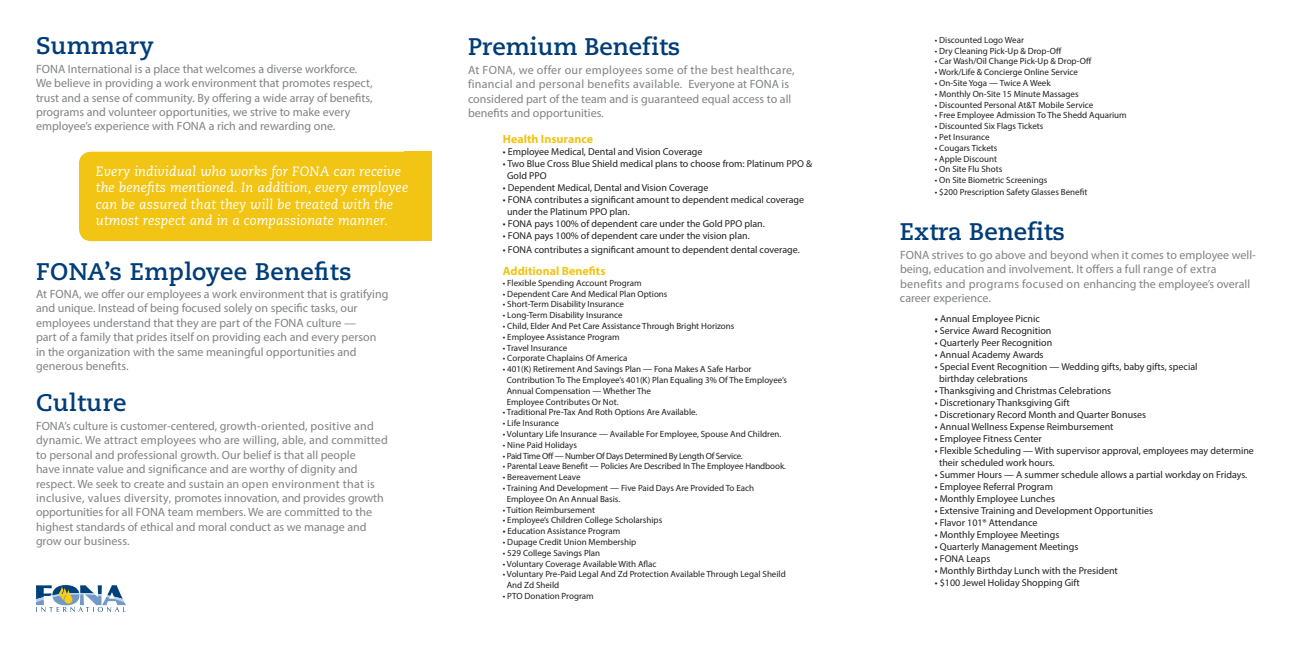
<style>
.page{position:relative;width:1296px;height:648px;background:#fff}
.page>*{position:absolute;margin:0;border:0;box-sizing:border-box;transform-origin:0 0}
.t1{font:700 24px "Caecilia LT Std";color:#003d78}
.t2{font:italic 13.5px/16.2px "Caecilia LT Std";letter-spacing:.01em;color:#fff}
.t3{font:12px/14.4px "Myriad Pro";color:#808285}
.t4{font:700 12px "Myriad Pro";color:#f2c414}
.t5{font:10px "Myriad Pro";color:#231f20}
.t6{font:9px "Myriad Pro";color:#231f20}
.t7{font:9px "Myriad Pro";letter-spacing:-.03em;color:#231f20}
.s1{font-weight:600}
</style>
<div class="page">
<svg style="left:36px;top:585px;width:90px;height:27px"></svg>
<div style="left:79px;top:152px;width:353px;height:89px;background:#f2c414;border-radius:12px"></div>
<div style="left:405px;top:152px;width:27px;height:89px;background:#f2c414"></div>
<p class="t1" style="left:36px;top:32px;width:120px">Summary</p>
<p class="t3" style="left:36px;top:61px;width:338px">FONA International is a place that welcomes a diverse workforce.<br>We believe in providing a work environment that promotes respect, trust and a sense of community. By offering a wide array of benefits, programs and volunteer opportunities, we strive to make every employee’s experience with FONA a rich and rewarding one.</p>
<p class="t2" style="left:96px;top:164px;width:314px">Every individual who works for FONA can receive the benefits mentioned. In addition, every employee can be assured that they will be treated with the utmost respect and in a compassionate manner.</p>
<p class="t1" style="left:36px;top:257px;width:317px">FONA’s Employee Benefits</p>
<p class="t3" style="left:36px;top:287px;width:354px">At FONA, we offer our employees a work environment that is gratifying</p>
<p class="t3" style="left:36px;top:301px;width:323px">and unique. Instead of being focused solely on specific tasks, our employees understand that they are part of the FONA culture —</p>
<p class="t3" style="left:36px;top:330px;width:342px">part of a family that prides itself on providing each and every person</p>
<p class="t3" style="left:36px;top:344px;width:322px">in the organization with the same meaningful opportunities and generous benefits.</p>
<p class="t1" style="left:36px;top:388px;width:92px">Culture</p>
<p class="t3" style="left:36px;top:419px;width:339px">FONA’s culture is customer-centered, growth-oriented, positive and</p>
<p class="t3" style="left:36px;top:433px;width:353px">dynamic. We attract employees who are willing, able, and committed to personal and professional growth. Our belief is that all people<br>have innate value and significance and are worthy of dignity and respect. We seek to create and sustain an open environment that is inclusive, values diversity, promotes innovation, and provides growth opportunities for all FONA team members. We are committed to the highest standards of ethical and moral conduct as we manage and grow our business.</p>
<p class="t1" style="left:468px;top:32px;width:214px">Premium Benefits</p>
<p class="t3" style="left:468px;top:63px;width:328px">At FONA, we offer our employees some of the best healthcare, financial and personal benefits available. Everyone at FONA is considered part of the team and is guaranteed equal access to all benefits and opportunities.</p>
<p class="t4" style="left:503px;top:131px;width:92px">Health Insurance</p>
<p class="t5" style="left:503px;top:145px;width:201px">• Employee Medical, Dental and Vision Coverage</p>
<p class="t5" style="left:503px;top:157px;width:311px">• Two Blue Cross Blue Shield medical plans to choose from: Platinum PPO &amp;</p>
<p class="t5" style="left:507px;top:169px;width:41px">Gold PPO</p>
<p class="t5" style="left:503px;top:181px;width:207px">• Dependent Medical, Dental and Vision Coverage</p>
<p class="t5" style="left:503px;top:193px;width:303px">• FONA contributes a significant amount to dependent medical coverage</p>
<p class="t5" style="left:507px;top:205px;width:124px">under the Platinum PPO plan.</p>
<p class="t5" style="left:503px;top:217px;width:264px">• FONA pays 100% of dependent care under the Gold PPO plan.</p>
<p class="t5" style="left:503px;top:229px;width:248px">• FONA pays 100% of dependent care under the vision plan.</p>
<p class="t5" style="left:503px;top:244px;width:298px">• FONA contributes a significant amount to dependent dental coverage.</p>
<p class="t4" style="left:503px;top:263px;width:104px">Additional Benefits</p>
<p class="t6" style="left:503px;top:277px;width:140px">• Flexible Spending Account Program</p>
<p class="t6" style="left:503px;top:288px;width:166px">• Dependent Care And Medical Plan Options</p>
<p class="t6" style="left:503px;top:299px;width:123px">• Short-Term Disability Insurance</p>
<p class="t6" style="left:503px;top:310px;width:121px">• Long-Term Disability Insurance</p>
<p class="t6" style="left:503px;top:320px;width:233px">• Child, Elder And Pet Care Assistance Through Bright Horizons</p>
<p class="t6" style="left:503px;top:331px;width:118px">• Employee Assistance Program</p>
<p class="t6" style="left:503px;top:342px;width:66px">• Travel Insurance</p>
<p class="t6" style="left:503px;top:353px;width:126px">• Corporate Chaplains Of America</p>
<p class="t6" style="left:503px;top:364px;width:250px">• 401(K) Retirement And Savings Plan — Fona Makes A Safe Harbor</p>
<p class="t6" style="left:507px;top:374px;width:282px">Contribution To The Employee’s 401(K) Plan Equaling 3% Of The Employee’s</p>
<p class="t6" style="left:507px;top:385px;width:146px">Annual Compensation — Whether The</p>
<p class="t6" style="left:507px;top:396px;width:113px">Employee Contributes Or Not.</p>
<p class="t6" style="left:503px;top:407px;width:196px">• Traditional Pre-Tax And Roth Options Are Available.</p>
<p class="t6" style="left:503px;top:418px;width:58px">• Life Insurance</p>
<p class="t6" style="left:503px;top:428px;width:280px">• Voluntary Life Insurance — Available For Employee, Spouse And Children.</p>
<p class="t6" style="left:503px;top:439px;width:76px">• Nine Paid Holidays</p>
<p class="t7" style="left:503px;top:450px;width:241px">• Paid Time Off — Number Of Days Determined By Length Of Service.</p>
<p class="t6" style="left:503px;top:461px;width:285px">• Parental Leave Benefit — Policies Are Described In The Employee Handbook.</p>
<p class="t6" style="left:503px;top:472px;width:79px">• Bereavement Leave</p>
<p class="t6" style="left:503px;top:482px;width:253px">• Training And Development — Five Paid Days Are Provided To Each</p>
<p class="t6" style="left:507px;top:493px;width:115px">Employee On An Annual Basis.</p>
<p class="t6" style="left:503px;top:504px;width:94px">• Tuition Reimbursement</p>
<p class="t6" style="left:503px;top:515px;width:161px">• Employee’s Children College Scholarships</p>
<p class="t6" style="left:503px;top:526px;width:119px"><span class="s1">•</span> Education Assistance Program</p>
<p class="t6" style="left:503px;top:536px;width:135px">• Dupage Credit Union Membership</p>
<p class="t6" style="left:503px;top:547px;width:99px">• 529 College Savings Plan</p>
<p class="t6" style="left:503px;top:558px;width:155px">• Voluntary Coverage Available With Aflac</p>
<p class="t6" style="left:503px;top:569px;width:284px">• Voluntary Pre-Paid Legal And Zd Protection Available Through Legal Sheild</p>
<p class="t6" style="left:507px;top:580px;width:54px">And Zd Sheild</p>
<p class="t6" style="left:503px;top:590px;width:92px">• PTO Donation Program</p>
<p class="t6" style="left:935px;top:34px;width:91px">• Discounted Logo Wear</p>
<p class="t6" style="left:935px;top:45px;width:128px">• Dry Cleaning Pick-Up &amp; Drop-Off</p>
<p class="t6" style="left:935px;top:56px;width:158px">• Car Wash/Oil Change Pick-Up &amp; Drop-Off</p>
<p class="t6" style="left:935px;top:67px;width:145px">• Work/Life &amp; Concierge Online Service</p>
<p class="t6" style="left:935px;top:77px;width:117px">• On-Site Yoga — Twice A Week</p>
<p class="t6" style="left:935px;top:88px;width:145px">• Monthly On-Site 15 Minute Massages</p>
<p class="t6" style="left:935px;top:99px;width:160px">• Discounted Personal At&amp;T Mobile Service</p>
<p class="t6" style="left:935px;top:110px;width:193px">• Free Employee Admission To The Shedd Aquarium</p>
<p class="t6" style="left:935px;top:121px;width:110px">• Discounted Six Flags Tickets</p>
<p class="t6" style="left:935px;top:131px;width:56px">• Pet Insurance</p>
<p class="t6" style="left:935px;top:142px;width:64px">• Cougars Tickets</p>
<p class="t6" style="left:935px;top:153px;width:64px">• Apple Discount</p>
<p class="t6" style="left:935px;top:164px;width:69px">• On Site Flu Shots</p>
<p class="t6" style="left:935px;top:175px;width:114px">• On Site Biometric Screenings</p>
<p class="t6" style="left:935px;top:187px;width:154px">• $200 Prescription Safety Glasses Benefit</p>
<p class="t1" style="left:900px;top:217px;width:167px">Extra Benefits</p>
<p class="t3" style="left:900px;top:247px;width:357px">FONA strives to go above and beyond when it comes to employee well-</p>
<p class="t3" style="left:900px;top:262px;width:352px">being, education and involvement. It offers a full range of extra benefits and programs focused on enhancing the employee’s overall career experience.</p>
<p class="t5" style="left:935px;top:312px;width:107px"><span class="s1">•</span> Annual Employee Picnic</p>
<p class="t5" style="left:935px;top:324px;width:118px">• Service Award Recognition</p>
<p class="t5" style="left:935px;top:336px;width:119px">• Quarterly Peer Recognition</p>
<p class="t5" style="left:935px;top:348px;width:110px">• Annual Academy Awards</p>
<p class="t5" style="left:935px;top:360px;width:264px">• Special Event Recognition — Wedding gifts, baby gifts, special</p>
<p class="t5" style="left:939px;top:372px;width:90px">birthday celebrations</p>
<p class="t5" style="left:935px;top:384px;width:178px">• Thanksgiving and Christmas Celebrations</p>
<p class="t5" style="left:935px;top:396px;width:136px">• Discretionary Thanksgiving Gift</p>
<p class="t5" style="left:935px;top:408px;width:213px">• Discretionary Record Month and Quarter Bonuses</p>
<p class="t5" style="left:935px;top:420px;width:180px">• Annual Wellness Expense Reimbursement</p>
<p class="t5" style="left:935px;top:432px;width:109px">• Employee Fitness Center</p>
<p class="t5" style="left:935px;top:444px;width:321px">• Flexible Scheduling — With supervisor approval, employees may determine</p>
<p class="t5" style="left:939px;top:456px;width:117px">their scheduled work hours.</p>
<p class="t5" style="left:935px;top:468px;width:314px">• Summer Hours — A summer schedule allows a partial workday on Fridays.</p>
<p class="t5" style="left:935px;top:480px;width:120px">• Employee Referral Program</p>
<p class="t5" style="left:935px;top:492px;width:122px">• Monthly Employee Lunches</p>
<p class="t5" style="left:935px;top:504px;width:220px">• Extensive Training and Development Opportunities</p>
<p class="t5" style="left:935px;top:516px;width:104px">• Flavor 101® Attendance</p>
<p class="t5" style="left:935px;top:528px;width:126px">• Monthly Employee Meetings</p>
<p class="t5" style="left:935px;top:540px;width:145px">• Quarterly Management Meetings</p>
<p class="t5" style="left:935px;top:552px;width:57px">• FONA Leaps</p>
<p class="t5" style="left:935px;top:564px;width:184px">• Monthly Birthday Lunch with the President</p>
<p class="t5" style="left:935px;top:576px;width:147px">• $100 Jewel Holiday Shopping Gift</p>
</div>
